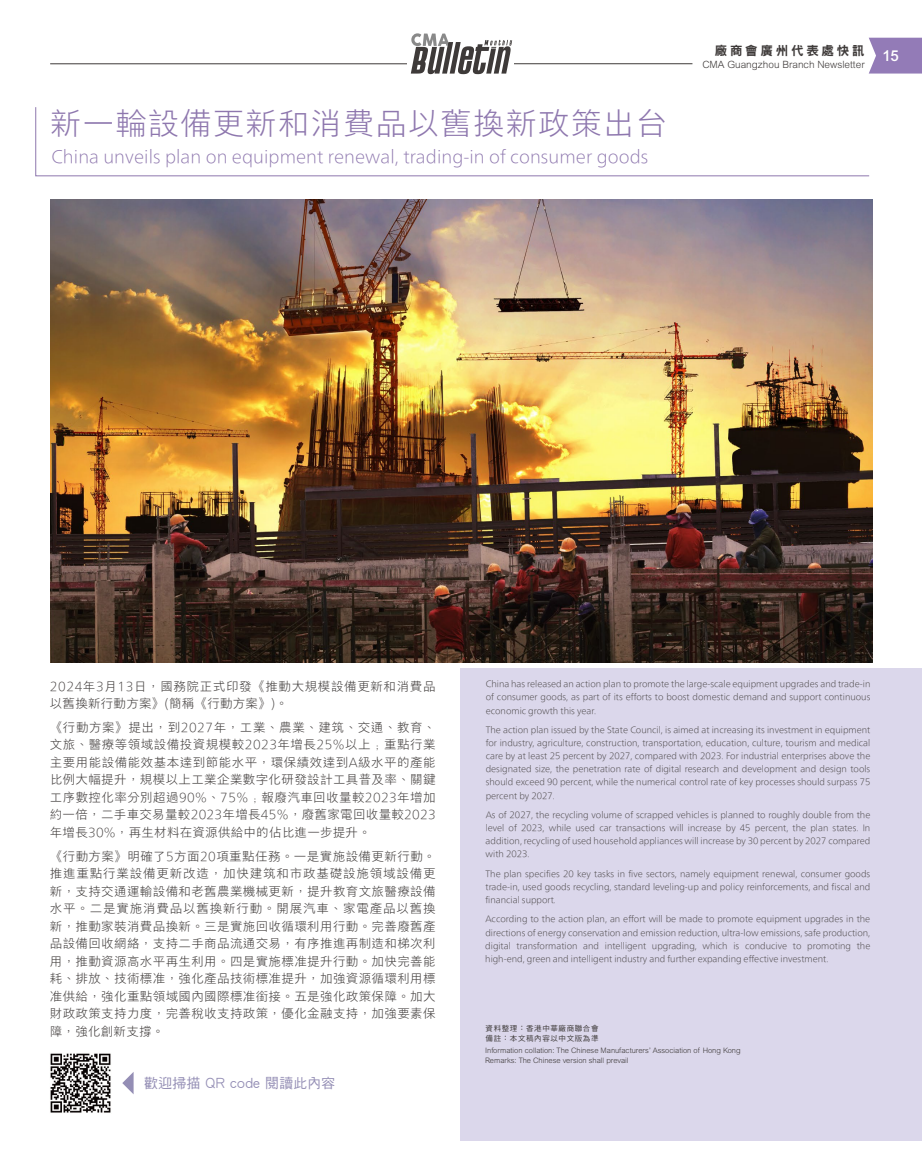
<style>
.page{position:relative;width:922px;height:1170px;background:#fff}
.page>*{position:absolute;margin:0;border:0;box-sizing:border-box;transform-origin:0 0}
.t1{font:100 31.25px "M Xiang He Hei TC";letter-spacing:.04em;color:#8e77ae}
.t2{font:100 17.5px "M Xiang He Hei TC";letter-spacing:.005em;color:#8e77ae}
.t3{font:13.75px "DF Hei HK W5";letter-spacing:.025em;color:#948eb5}
.t4{font:100 12.5px/17.5px "M Xiang He Hei TC";letter-spacing:.03em;color:#3e3a39;text-align:justify}
.t5{font:100 12.5px/17.5px "M Xiang He Hei TC";letter-spacing:.05em;color:#3e3a39}
.t6{font:12.5px "DF Hei HK W9";letter-spacing:.22em;color:#3e3a39}
.t7{font:300 10px "Arial MT Std";color:#3e3a39}
.t8{font:100 8.75px/13.1px "M Xiang He Hei TC";color:#3e3a39;text-align:justify}
.t9{font:300 7.5px/10px "Arial MT Std";color:#3e3a39}
.t10{font:7.5px/10px "DF Hei HK W5";letter-spacing:.08em;color:#3e3a39}
.s1{font-family:"Arial MT Std";font-weight:500;font-size:15px;color:#fff}
</style>
<div class="page">
<img style="left:50px;top:1053px;width:61px;height:60px">
<hr style="left:501px;top:63px;width:191px;height:1px;background:#3e3a39">
<hr style="left:50px;top:64px;width:364px;height:1px;background:#3e3a39">
<div style="left:407px;top:30px;width:107px;height:49px;background:#fff"></div>
<svg style="left:410px;top:33px;width:102px;height:41px"></svg>
<svg style="left:36px;top:107px;width:833px;height:69px"></svg>
<div style="left:460px;top:668px;width:461px;height:472px;background:#dbd7eb"></div>
<svg style="left:868px;top:38px;width:53px;height:36px;background:#9d87bd"></svg>
<img style="left:50px;top:199px;width:822px;height:463px">
<svg style="left:122px;top:1072px;width:11px;height:22px"></svg>
<h1 class="t1" style="left:50px;top:99px;width:618px">新一輪設備更新和消費品以舊換新政策出台</h1>
<h2 class="t2" style="left:52px;top:143px;width:598px">China unveils plan on equipment renewal, trading-in of consumer goods</h2>
<h3 class="t6" style="left:714px;top:44px;width:185px">廠商會廣州代表處快訊 <span class="s1">15</span></h3>
<p class="t7" style="left:702px;top:59px;width:164px">CMA Guangzhou Branch Newsletter</p>
<h3 class="t5" style="left:50px;top:676px;width:387px">2024年3月13日，國務院正式印發《推動大規模設備更新和消費品以舊換新行動方案》(簡稱《行動方案》)。</h3>
<p class="t4" style="left:50px;top:717px;width:387px">《行動方案》提出，到2027年，工業、農業、建筑、交通、教育、文旅、醫療等領域設備投資規模較2023年增長25%以上﹔重點行業主要用能設備能效基本達到節能水平，環保績效達到A級水平的產能比例大幅提升，規模以上工業企業數字化研發設計工具普及率、關鍵工序數控化率分別超過90%、75%﹔報廢汽車回收量較2023年增加約一倍，二手車交易量較2023年增長45%，廢舊家電回收量較2023年增長30%，再生材料在資源供給中的佔比進一步提升。</p>
<p class="t4" style="left:50px;top:846px;width:387px">《行動方案》明確了5方面20項重點任務。一是實施設備更新行動。推進重點行業設備更新改造，加快建筑和市政基礎設施領域設備更新，支持交通運輸設備和老舊農業機械更新，提升教育文旅醫療設備水平。二是實施消費品以舊換新行動。開展汽車、家電產品以舊換新，推動家裝消費品換新。三是實施回收循環利用行動。完善廢舊產品設備回收網絡，支持二手商品流通交易，有序推進再制造和梯次利用，推動資源高水平再生利用。四是實施標准提升行動。加快完善能耗、排放、技術標准，強化產品技術標准提升，加強資源循環利用標准供給，強化重點領域國內國際標准銜接。五是強化政策保障。加大財政政策支持力度，完善稅收支持政策，優化金融支持，加強要素保障，強化創新支撐。</p>
<h3 class="t3" style="left:144px;top:1075px;width:192px">歡迎掃描 QR code 閱讀此內容</h3>
<p class="t8" style="left:485px;top:676px;width:386px">China has released an action plan to promote the large-scale equipment upgrades and trade-in of consumer goods, as part of its efforts to boost domestic demand and support continuous economic growth this year.</p>
<p class="t8" style="left:485px;top:722px;width:386px">The action plan issued by the State Council, is aimed at increasing its investment in equipment for industry, agriculture, construction, transportation, education, culture, tourism and medical care by at least 25 percent by 2027, compared with 2023. For industrial enterprises above the designated size, the penetration rate of digital research and development and design tools should exceed 90 percent, while the numerical control rate of key processes should surpass 75 percent by 2027.</p>
<p class="t8" style="left:485px;top:807px;width:386px">As of 2027, the recycling volume of scrapped vehicles is planned to roughly double from the level of 2023, while used car transactions will increase by 45 percent, the plan states. In addition, recycling of used household appliances will increase by 30 percent by 2027 compared with 2023.</p>
<p class="t8" style="left:485px;top:866px;width:386px">The plan specifies 20 key tasks in five sectors, namely equipment renewal, consumer goods trade-in, used goods recycling, standard leveling-up and policy reinforcements, and fiscal and financial support.</p>
<p class="t8" style="left:485px;top:911px;width:386px">According to the action plan, an effort will be made to promote equipment upgrades in the directions of energy conservation and emission reduction, ultra-low emissions, safe production, digital transformation and intelligent upgrading, which is conducive to promoting the high-end, green and intelligent industry and further expanding effective investment.</p>
<p class="t10" style="left:485px;top:1022px;width:114px">資料整理：香港中華廠商聯合會備註：本文稿內容以中文版為準</p>
<p class="t9" style="left:485px;top:1045px;width:257px">Information collation: The Chinese Manufacturers’ Association of Hong Kong<br>Remarks: The Chinese version shall prevail</p>
</div>
